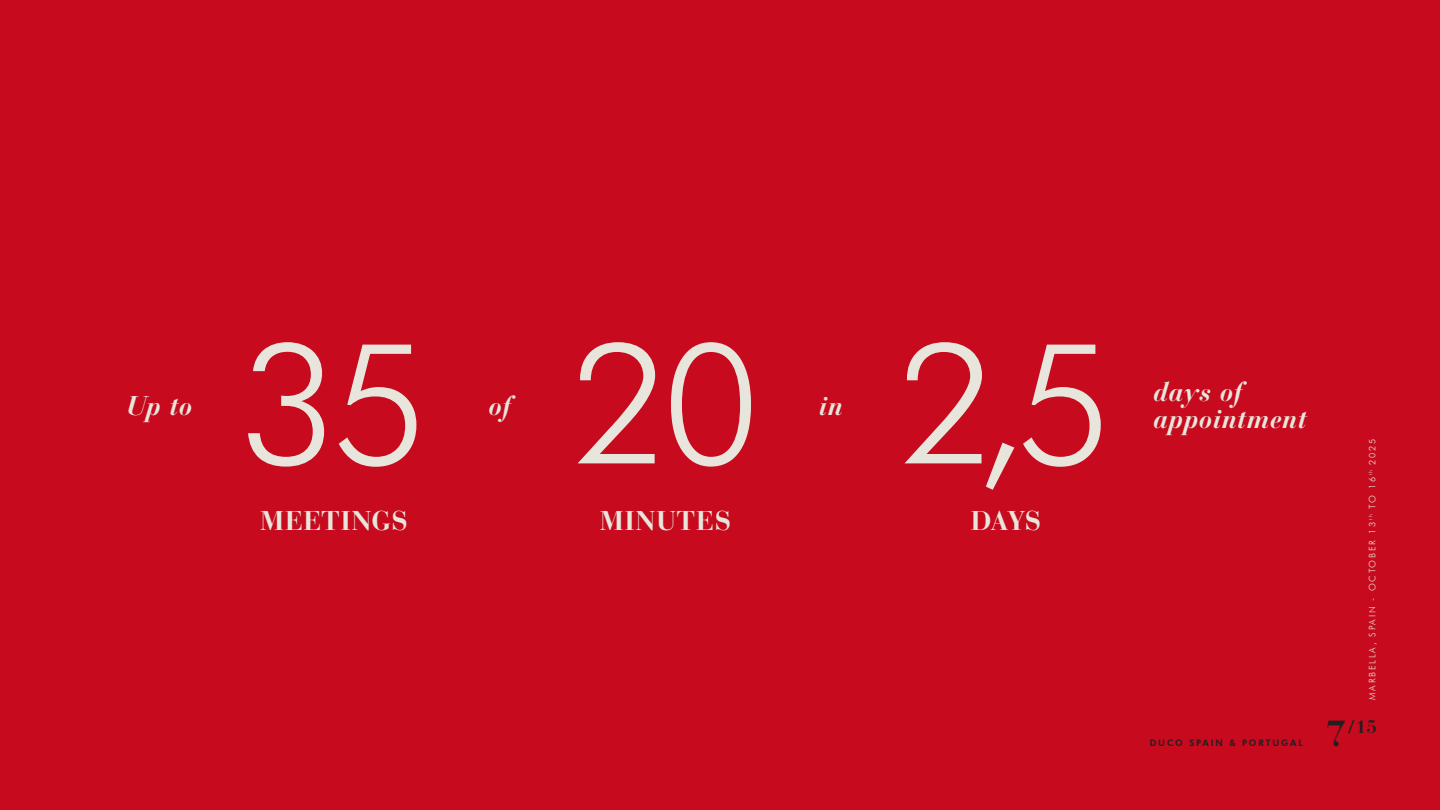
<style>
.page{position:relative;width:1440px;height:810px;background:#c70a1e}
.page>*{position:absolute;margin:0;border:0;box-sizing:border-box;transform-origin:0 0}
.t1{font:300 167.85px "Futura BT";color:#e8e6dc}
.t2{font:italic 700 27px "Bauer Bodoni Std";letter-spacing:.01em;color:#e8e6dc}
.t3{font:700 27px "Bauer Bodoni Std";letter-spacing:.025em;color:#e8e6dc}
.t4{font:700 18px "Bauer Bodoni Std";color:#231f20}
.t5{font:300 9px "Futura BT";letter-spacing:.2em;color:#e8e6dc}
.t6{font:800 9px "Futura BT";letter-spacing:.2em;color:#231f20}
.s1{font-size:36px}
</style>
<div class="page">
<p class="t1" style="left:240px;top:302px;width:190px">35</p>
<p class="t1" style="left:572px;top:302px;width:189px">20</p>
<p class="t2" style="left:127px;top:389px;width:68px">Up to</p>
<p class="t2" style="left:489px;top:389px;width:24px">of</p>
<p class="t2" style="left:819px;top:389px;width:26px">in</p>
<p class="t3" style="left:260px;top:504px;width:149px">MEETINGS</p>
<p class="t3" style="left:600px;top:504px;width:133px">MINUTES</p>
<p class="t1" style="left:899px;top:302px;width:216px">2,5</p>
<p class="t3" style="left:970px;top:504px;width:72px">DAYS</p>
<p class="t2" style="left:1153px;top:375px;width:91px">days of</p>
<p class="t2" style="left:1153px;top:402px;width:155px">appointment</p>
<p class="t6" style="left:1150px;top:737px;width:155px">DUCO SPAIN &amp; PORTUGAL</p>
<p class="t5" style="left:1367px;top:700px;width:263px;rotate:-90deg">MARBELLA, SPAIN - OCTOBER 13 <sup>th</sup> TO 16 <sup>th</sup> 2025</p>
<p class="t4" style="left:1326px;top:716px;width:52px"><span class="s1">7</span>/15</p>
</div>
